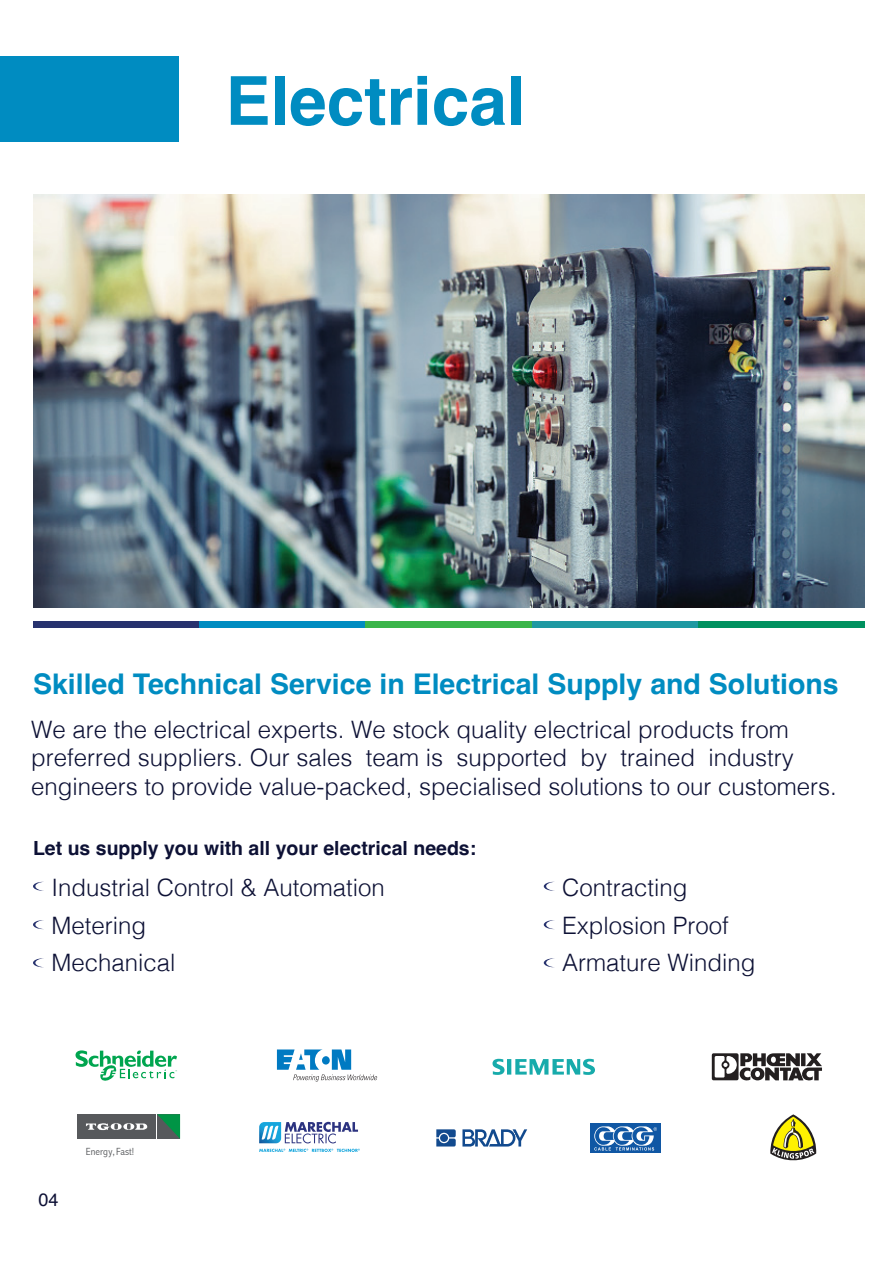
<style>
.page{position:relative;width:893px;height:1263px;background:#fff}
.page>*{position:absolute;margin:0;border:0;box-sizing:border-box;transform-origin:0 0}
.t1{font:700 67.5px "Helvetica";color:#008cc1}
.t2{font:700 28.5px "Helvetica";color:#008cc1}
.t3{font:300 24px/37.5px "Helvetica";color:#0d1135}
.t4{font:700 19.5px "Helvetica";color:#0d1135}
.t5{font:18px "Helvetica";color:#0d1035}
.t6{font:300 condensed 10.35px "Abadi";color:#57595c;scale:1.09 1}
</style>
<div class="page">
<img style="left:33px;top:195px;width:832px;height:412px">
<div style="left:0;top:57px;width:179px;height:85px;background:#008cc1"></div>
<svg style="left:277px;top:1049px;width:100px;height:33px"></svg>
<svg style="left:76px;top:1050px;width:101px;height:31px"></svg>
<svg style="left:492px;top:1059px;width:103px;height:16px"></svg>
<div style="left:590px;top:1123px;width:70px;height:30px;background:#1057a4"></div>
<svg style="left:594px;top:1126px;width:63px;height:24px"></svg>
<svg style="left:436px;top:1129px;width:91px;height:18px"></svg>
<svg style="left:770px;top:1114px;width:47px;height:47px"></svg>
<svg style="left:259px;top:1122px;width:99px;height:21px"></svg>
<svg style="left:259px;top:1149px;width:101px;height:3px"></svg>
<div style="left:33px;top:622px;width:166px;height:6px;background:#27326e"></div>
<div style="left:199px;top:622px;width:167px;height:6px;background:#008cc1"></div>
<div style="left:366px;top:622px;width:166px;height:6px;background:#3ab54a"></div>
<div style="left:532px;top:622px;width:166px;height:6px;background:#1e99a2"></div>
<div style="left:698px;top:622px;width:167px;height:6px;background:#00915f"></div>
<svg style="left:33px;top:882px;width:11px;height:9px"></svg>
<svg style="left:544px;top:882px;width:11px;height:9px"></svg>
<svg style="left:33px;top:920px;width:11px;height:9px"></svg>
<svg style="left:544px;top:920px;width:11px;height:9px"></svg>
<svg style="left:33px;top:958px;width:11px;height:9px"></svg>
<svg style="left:544px;top:958px;width:11px;height:9px"></svg>
<div style="left:78px;top:1114px;width:78px;height:25px;background:#57595c"></div>
<svg style="left:86px;top:1123px;width:62px;height:8px"></svg>
<svg style="left:157px;top:1114px;width:23px;height:25px"></svg>
<svg style="left:712px;top:1053px;width:110px;height:27px"></svg>
<h1 class="t1" style="left:225px;top:60px;width:302px">Electrical</h1>
<p class="t2" style="left:33px;top:666px;width:807px">Skilled Technical Service in Electrical Supply and Solutions</p>
<p class="t3" style="left:31px;top:713px;width:807px;line-height:28.5px">We are the electrical experts. We stock quality electrical products from preferred suppliers. Our sales team is supported by trained industry engineers to provide value-packed, specialised solutions to our customers.</p>
<p class="t4" style="left:33px;top:836px;width:445px">Let us supply you with all your electrical needs:</p>
<p class="t3" style="left:52px;top:867px;width:335px">Industrial Control &amp; Automation<br>Metering<br>Mechanical</p>
<p class="t5" style="left:39px;top:1186px;width:22px">04</p>
<p class="t6" style="left:86px;top:1145px;width:46px">Energy, Fast!</p>
<p class="t3" style="left:562px;top:867px;width:195px">Contracting<br>Explosion Proof<br>Armature Winding</p>
</div>
